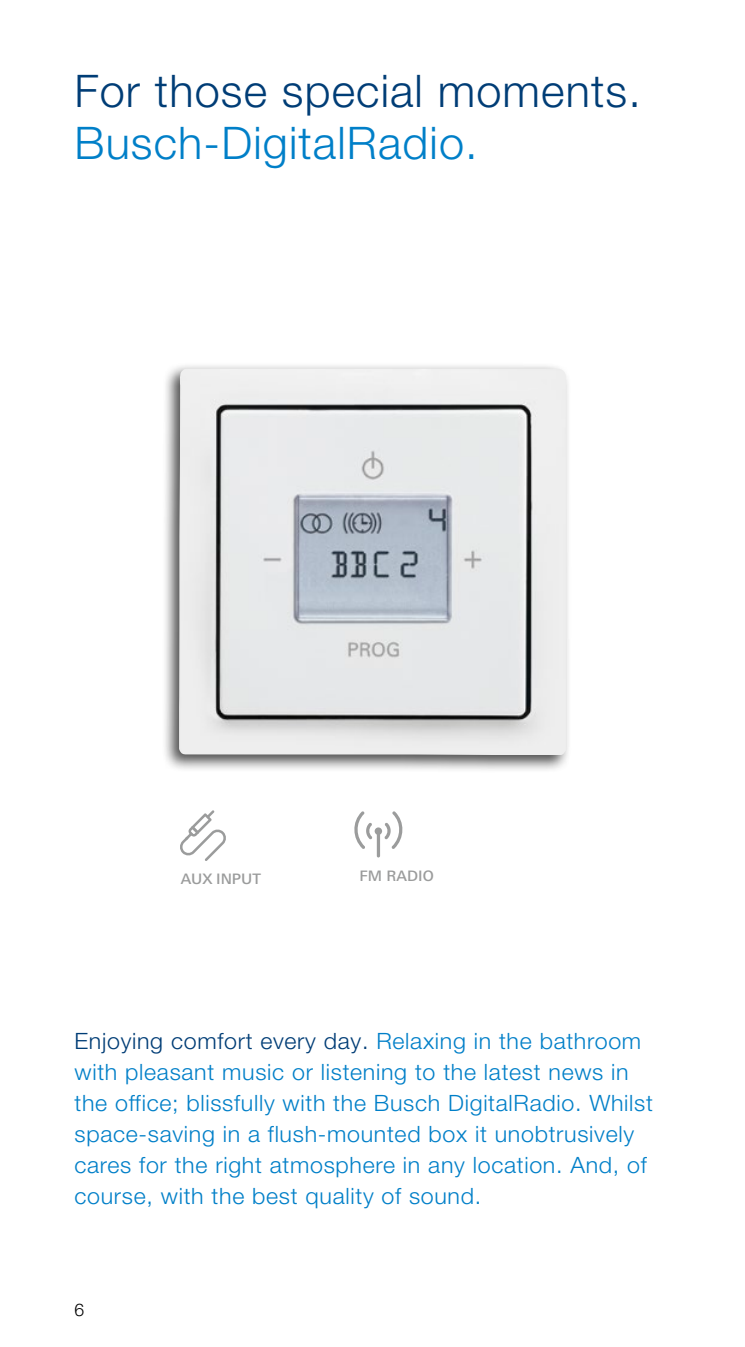
<style>
.page{position:relative;width:745px;height:1347px;background:#fff}
.page>*{position:absolute;margin:0;border:0;box-sizing:border-box;transform-origin:0 0}
.t1{font:300 45px "Helvetica Neue LT Pro";letter-spacing:.025em;color:#003d76}
.t2{font:300 45px "Helvetica Neue LT Pro";letter-spacing:.025em;color:#007fc8}
.t3{font:300 22.5px/31px "Helvetica Neue LT Pro";letter-spacing:.03em;color:#007fc8}
.t4{font:300 17.5px "Helvetica Neue LT Pro";color:#000}
.t5{font:500 14.5px "Univers Next Pro";color:#9b9c9c}
.s1{color:#003d76}
</style>
<div class="page">
<div style="left:161px;top:362px;width:410px;height:411px;background:#000;opacity:.7"></div>
<img style="left:179px;top:369px;width:386px;height:386px">
<svg style="left:180px;top:810px;width:46px;height:51px"></svg>
<svg style="left:376px;top:831px;width:4px;height:26px"></svg>
<svg style="left:384px;top:811px;width:19px;height:38px"></svg>
<svg style="left:354px;top:811px;width:18px;height:38px"></svg>
<div style="left:374px;top:827px;width:8px;height:8px;background:#9b9c9c;border-radius:50%"></div>
<h1 class="t1" style="left:74px;top:63px;width:567px">For those special moments.</h1>
<h1 class="t2" style="left:74px;top:116px;width:404px">Busch-DigitalRadio.</h1>
<p class="t5" style="left:181px;top:869px;width:82px">AUX INPUT</p>
<p class="t5" style="left:359px;top:867px;width:76px">FM RADIO</p>
<p class="t3" style="left:74px;top:1024px;width:579px"><span class="s1">Enjoying comfort every day.</span> Relaxing in the bathroom with pleasant music or listening to the latest news in the office; blissfully with the Busch DigitalRadio. Whilst space-saving in a flush-mounted box it unobtrusively cares for the right atmosphere in any location. And, of course, with the best quality of sound.</p>
<p class="t4" style="left:74px;top:1299px;width:11px">6</p>
</div>
